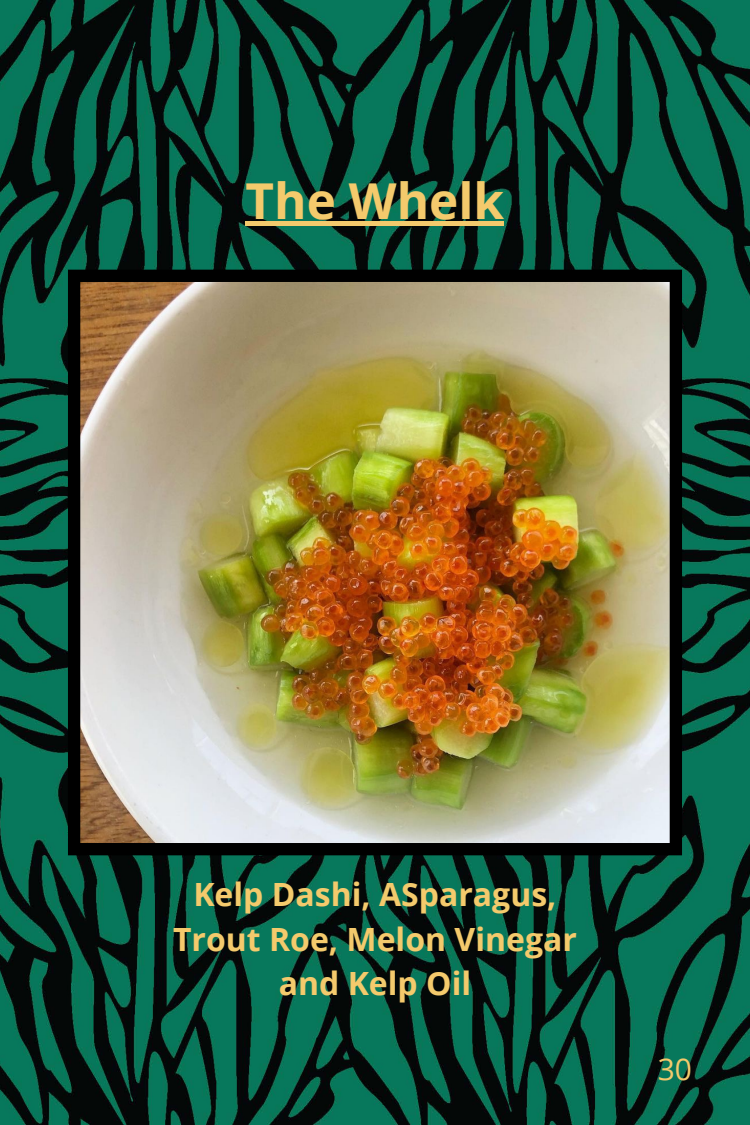
<style>
.page{position:relative;width:750px;height:1125px;background:#fff}
.page>*{position:absolute;margin:0;border:0;box-sizing:border-box;transform-origin:0 0}
.t1{font:700 49.5px "Open Sans";color:#f4ca6c}
.t2{font:700 32px/44.6px "Open Sans";color:#f4ca6c;text-align:center}
.t3{font:30px "Open Sans";color:#f4ca6c}
</style>
<div class="page">
<img style="left:0;top:0;width:750px;height:1125px">
<img style="left:68px;top:270px;width:614px;height:585px">
<div style="left:246px;top:221px;width:258px;height:5px;background:#f4ca6c"></div>
<h1 class="t1" style="left:246px;top:166px;width:260px">The Whelk</h1>
<p class="t2" style="left:173px;top:872px;width:405px">Kelp Dashi, ASparagus,<br>Trout Roe, Melon Vinegar and Kelp Oil</p>
<p class="t3" style="left:658px;top:1048px;width:36px">30</p>
</div>
